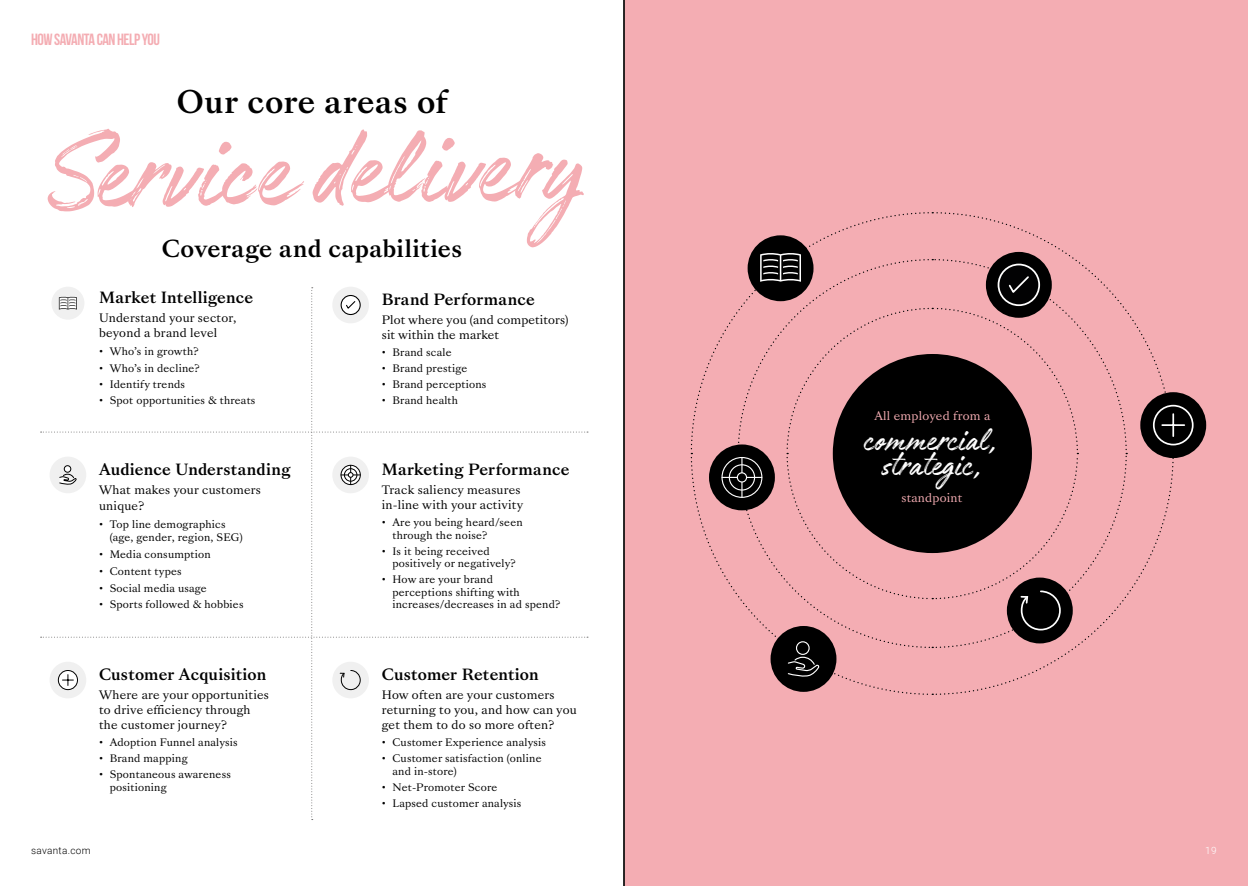
<style>
.page{position:relative;width:1248px;height:886px;background:#fff}
.page>*{position:absolute;margin:0;border:0;box-sizing:border-box;transform-origin:0 0}
.t1{font:124.12px "Authenia";color:#f4adb3}
.t2{font:37.5px "Authenia";letter-spacing:-.01em;color:#fff}
.t3{font:500 30px "Sang Bleu Versailles";letter-spacing:.025em;color:#000}
.t4{font:500 22.5px "Sang Bleu Versailles";letter-spacing:.02em;color:#000}
.t5{font:16.25px "Bebas Neue";letter-spacing:-.03em;color:#f4adb3}
.t6{font:500 15px "Sang Bleu Versailles";letter-spacing:.01em;color:#000}
.t7{font:11.25px/15px "Sang Bleu Versailles";letter-spacing:.02em;color:#000}
.t8{font:11.25px "Sang Bleu Versailles";letter-spacing:.02em;color:#f4adb3}
.t9{font:10px/12.5px "Sang Bleu Versailles";letter-spacing:.02em;color:#000}
.t10{font:300 10px "Roboto";letter-spacing:.03em;color:#000}
.t11{font:300 10px "Roboto";color:#fff}
</style>
<div class="page">
<div style="left:624px;top:0;width:623px;height:886px;background:#f4adb3"></div>
<svg style="left:935px;top:454px;width:239px;height:241px"></svg>
<svg style="left:690px;top:212px;width:239px;height:241px"></svg>
<svg style="left:690px;top:457px;width:238px;height:238px"></svg>
<div style="left:709px;top:444px;width:65px;height:66px;background:#000;border-radius:50%"></div>
<div style="left:721px;top:457px;width:41px;height:41px;border:1px solid #fff;border-radius:50%"></div>
<div style="left:1140px;top:392px;width:65px;height:66px;background:#000;border-radius:50%"></div>
<svg style="left:1152px;top:404px;width:42px;height:42px"></svg>
<div style="left:747px;top:235px;width:66px;height:66px;background:#000;border-radius:50%"></div>
<div style="left:770px;top:626px;width:66px;height:66px;background:#000;border-radius:50%"></div>
<div style="left:795px;top:641px;width:14px;height:14px;border:1px solid #fff;border-radius:50%"></div>
<svg style="left:787px;top:656px;width:32px;height:21px"></svg>
<svg style="left:722px;top:252px;width:405px;height:397px"></svg>
<svg style="left:41px;top:287px;width:547px;height:533px"></svg>
<div style="left:832px;top:354px;width:199px;height:199px;background:#000;border-radius:50%"></div>
<hr style="left:623px;top:0;width:1px;height:886px;background:#000">
<h3 class="t5" style="left:31px;top:30px;width:130px">HOW SAVANTA CAN HELP YOU</h3>
<h3 class="t3" style="left:177px;top:80px;width:272px">Our core areas of</h3>
<h1 class="t1" style="left:44px;top:109px;width:539px;rotate:-1deg">Servicedelivery</h1>
<h3 class="t4" style="left:162px;top:232px;width:302px">Coverage and capabilities</h3>
<h3 class="t6" style="left:99px;top:287px;width:156px">Market Intelligence</h3>
<p class="t7" style="left:99px;top:311px;width:139px">Understand your sector, beyond a brand level</p>
<p class="t9" style="left:99px;top:346px;width:101px">• Who’s in growth?</p>
<p class="t9" style="left:99px;top:362px;width:102px">• Who’s in decline?</p>
<p class="t9" style="left:99px;top:378px;width:87px">• Identify trends</p>
<p class="t9" style="left:99px;top:395px;width:158px">• Spot opportunities &amp; threats</p>
<h3 class="t6" style="left:99px;top:459px;width:193px">Audience Understanding</h3>
<p class="t7" style="left:99px;top:483px;width:163px;line-height:15.6px">What makes your customers unique?</p>
<p class="t9" style="left:110px;top:518px;width:134px;line-height:13.1px;text-indent:-11px">• Top line demographics (age, gender, region, SEG)</p>
<p class="t9" style="left:99px;top:548px;width:113px">• Media consumption</p>
<p class="t9" style="left:99px;top:565px;width:84px">• Content types</p>
<p class="t9" style="left:99px;top:582px;width:109px">• Social media usage</p>
<p class="t9" style="left:99px;top:598px;width:146px">• Sports followed &amp; hobbies</p>
<h3 class="t6" style="left:99px;top:664px;width:169px">Customer Acquisition</h3>
<p class="t7" style="left:99px;top:687px;width:171px">Where are your opportunities to drive efficiency through the customer journey?</p>
<p class="t9" style="left:99px;top:736px;width:140px">• Adoption Funnel analysis</p>
<p class="t9" style="left:99px;top:753px;width:90px">• Brand mapping</p>
<p class="t9" style="left:110px;top:769px;width:123px;text-indent:-11px">• Spontaneous awareness positioning</p>
<h3 class="t6" style="left:382px;top:289px;width:155px">Brand Performance</h3>
<p class="t7" style="left:382px;top:312px;width:188px">Plot where you (and competitors) sit within the market</p>
<p class="t9" style="left:382px;top:346px;width:71px">• Brand scale</p>
<p class="t9" style="left:382px;top:363px;width:87px">• Brand prestige</p>
<p class="t9" style="left:382px;top:379px;width:106px">• Brand perceptions</p>
<p class="t9" style="left:382px;top:395px;width:78px">• Brand health</p>
<h3 class="t6" style="left:382px;top:459px;width:189px">Marketing Performance</h3>
<p class="t7" style="left:382px;top:482px;width:143px">Track saliency measures in-line with your activity</p>
<p class="t9" style="left:392px;top:516px;width:132px;text-indent:-11px">• Are you being heard/seen through the noise?</p>
<p class="t9" style="left:392px;top:545px;width:125px;text-indent:-11px">• Is it being received positively or negatively?</p>
<p class="t9" style="left:392px;top:573px;width:169px;text-indent:-11px">• How are your brand<br>perceptions shifting with increases/decreases in ad spend?</p>
<h3 class="t6" style="left:382px;top:664px;width:158px">Customer Retention</h3>
<p class="t7" style="left:382px;top:687px;width:196px">How often are your customers returning to you, and how can you get them to do so more often?</p>
<p class="t9" style="left:382px;top:736px;width:166px">• Customer Experience analysis</p>
<p class="t9" style="left:392px;top:753px;width:150px;text-indent:-11px">• Customer satisfaction (online and in-store)</p>
<p class="t9" style="left:382px;top:781px;width:117px">• Net-Promoter Score</p>
<p class="t9" style="left:382px;top:797px;width:141px">• Lapsed customer analysis</p>
<p class="t8" style="left:874px;top:408px;width:117px">All employed from a</p>
<h2 class="t2" style="left:863px;top:420px;width:136px">commercial,</h2>
<h2 class="t2" style="left:882px;top:445px;width:102px">strategic,</h2>
<p class="t8" style="left:901px;top:490px;width:62px">standpoint</p>
<p class="t10" style="left:31px;top:844px;width:61px">savanta.com</p>
<p class="t11" style="left:1204px;top:844px;width:13px">19</p>
</div>
